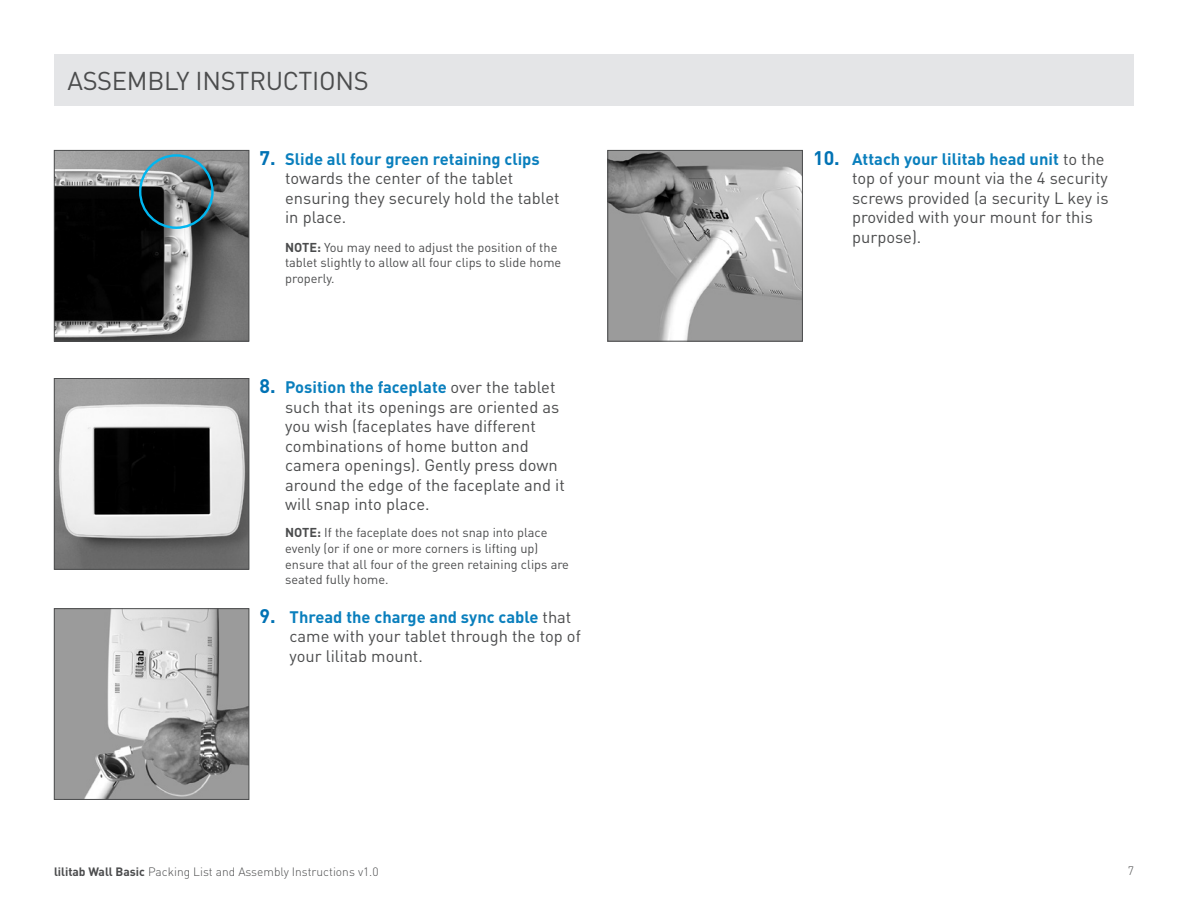
<style>
.page{position:relative;width:1188px;height:918px;background:#fff}
.page>*{position:absolute;margin:0;border:0;box-sizing:border-box;transform-origin:0 0}
.t1{font:25.5px "DIN";letter-spacing:-.01em;color:#4b4c4d}
.t2{font:16.5px/19.5px "DIN";color:#4b4c4d}
.t3{font:12.75px/15.8px "DIN";color:#4b4c4d}
.t4{font:700 12.75px "DIN";color:#4b4c4d}
.t5{font:300 12px "DIN";color:#4b4c4d}
.s1{font-weight:700;font-size:19.5px;color:#0072b4}
.s2{font-weight:700;color:#0a7fbd}
.s3{font-weight:700}
</style>
<div class="page">
<img style="left:56px;top:380px;width:191px;height:188px">
<div style="left:54px;top:378px;width:195px;height:192px;border:1px solid #4b4c4d"></div>
<div style="left:54px;top:54px;width:1080px;height:52px;background:#e4e5e7"></div>
<img style="left:56px;top:152px;width:191px;height:187px">
<div style="left:54px;top:150px;width:195px;height:191px;border:1px solid #4b4c4d"></div>
<div style="left:139px;top:154px;width:75px;height:75px;border:2px solid #00b6f0;border-radius:50%"></div>
<img style="left:56px;top:610px;width:191px;height:188px">
<div style="left:54px;top:608px;width:195px;height:192px;border:1px solid #4b4c4d"></div>
<img style="left:609px;top:152px;width:192px;height:187px">
<div style="left:607px;top:150px;width:196px;height:191px;border:1px solid #4b4c4d"></div>
<h1 class="t1" style="left:68px;top:65px;width:303px">ASSEMBLY INSTRUCTIONS</h1>
<p class="t2" style="left:285px;top:149px;width:276px;text-indent:-26px"><span class="s1">7.</span> <span class="s2">Slide all four green retaining clips </span>towards the center of the tablet ensuring they securely hold the tablet in place.</p>
<p class="t4" style="left:260px;top:239px;width:16px">NO</p>
<p class="t3" style="left:285px;top:239px;width:278px;text-indent:17px"><span class="s3">TE:</span> You may need to adjust the position of the tablet slightly to allow all four clips to slide home properly.</p>
<p class="t2" style="left:285px;top:377px;width:281px;text-indent:-26px"><span class="s1">8.</span> <span class="s2">Position the faceplate</span> over the tablet such that its openings are oriented as you wish (faceplates have different combinations of home button and camera openings). Gently press down around the edge of the faceplate and it will snap into place.</p>
<p class="t3" style="left:285px;top:524px;width:285px"><span class="s3">NOTE:</span> If the faceplate does not snap into place evenly (or if one or more corners is lifting up) ensure that all four of the green retaining clips are seated fully home.</p>
<p class="t2" style="left:290px;top:607px;width:293px;text-indent:-30px"><span class="s1">9.</span> <span class="s2">Thread the charge and sync cable</span> that came with your tablet through the top of your lilitab mount.</p>
<p class="t2" style="left:852px;top:149px;width:258px;text-indent:-39px"><span class="s1">10.</span> <span class="s2">Attach your lilitab head unit</span> to the top of your mount via the 4 security screws provided (a security L key is provided with your mount for this purpose).</p>
<p class="t5" style="left:54px;top:864px;width:326px"><span class="s3">lilitab Wall Basic</span> Packing List and Assembly Instructions v1.0</p>
<p class="t5" style="left:1128px;top:864px;width:8px">7</p>
</div>
